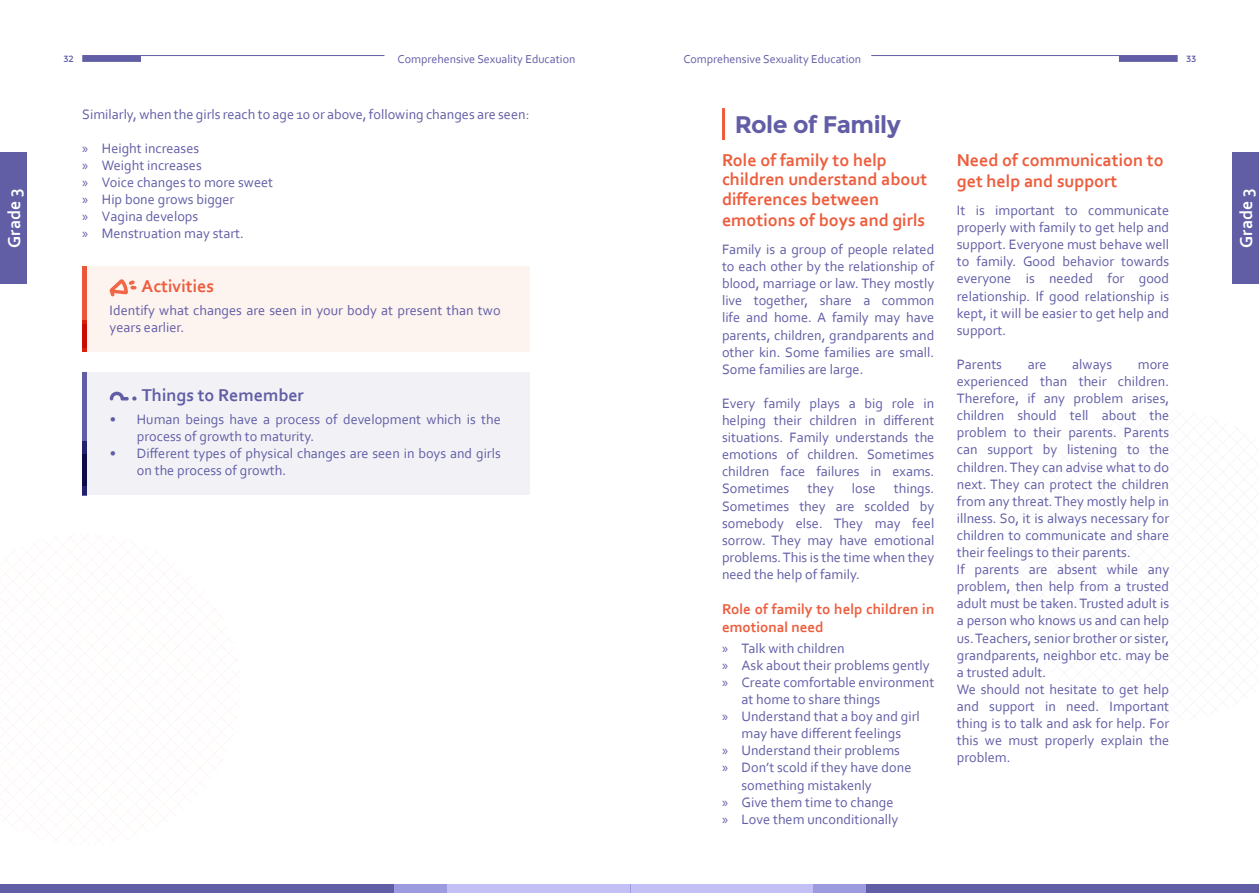
<style>
.page{position:relative;width:1259px;height:893px;background:#fff}
.page>*{position:absolute;margin:0;border:0;box-sizing:border-box;transform-origin:0 0}
.t1{font:700 24px "Montserrat";letter-spacing:-.02em;color:#615ea6}
.t2{font:700 18px/19.5px "Corbel";color:#ed5d3d}
.t3{font:700 18px "Corbel";color:#615ea6}
.t4{font:700 18px "Corbel";color:#fff}
.subtopic{font:700 15px/18px "Corbel";color:#ed5d3d}
.Paragraph{font:14.25px/17.1px "Corbel";color:#615ea6;text-align:justify}
.t5{font:12px "Corbel";color:#615ea6}
.t6{font:9px "Montserrat";color:#615ea6}
.s1{font-family:"Myriad Pro"}
</style>
<div class="page">
<hr style="left:82px;top:55px;width:302px;height:1px;background:#615ea6">
<div style="left:82px;top:56px;width:59px;height:6px;background:#615ea6"></div>
<hr style="left:871px;top:55px;width:306px;height:1px;background:#615ea6">
<div style="left:1119px;top:56px;width:58px;height:6px;background:#615ea6"></div>
<div style="left:0;top:884px;width:629px;height:9px;background:#615ea6"></div>
<div style="left:631px;top:884px;width:628px;height:9px;background:#615ea6"></div>
<div style="left:394px;top:884px;width:236px;height:9px;background:#9e9ae0"></div>
<div style="left:630px;top:884px;width:236px;height:9px;background:#9e9ae0"></div>
<div style="left:448px;top:884px;width:182px;height:9px;background:#c3c0f5"></div>
<div style="left:630px;top:884px;width:182px;height:9px;background:#c3c0f5"></div>
<svg style="left:0;top:535px;width:237px;height:309px"></svg>
<div style="left:82px;top:372px;width:447px;height:123px;background:#f2f2f6"></div>
<div style="left:82px;top:372px;width:5px;height:123px;background:#615ea6"></div>
<div style="left:82px;top:441px;width:5px;height:44px;background:#24226c"></div>
<svg style="left:82px;top:454px;width:5px;height:41px"></svg>
<svg style="left:110px;top:392px;width:27px;height:9px"></svg>
<div style="left:82px;top:266px;width:447px;height:86px;background:#fdf3ef"></div>
<div style="left:82px;top:266px;width:5px;height:86px;background:#ed5d3d"></div>
<div style="left:82px;top:320px;width:5px;height:32px;background:#da200d"></div>
<div style="left:82px;top:324px;width:5px;height:24px;background:#ca0b03"></div>
<svg style="left:110px;top:279px;width:26px;height:18px"></svg>
<div style="left:1232px;top:152px;width:27px;height:132px;background:#615ea6"></div>
<div style="left:0;top:152px;width:27px;height:132px;background:#615ea6"></div>
<hr style="left:722px;top:108px;width:3px;height:32px;background:#ed5d3d">
<p class="t6" style="left:63px;top:54px;width:12px">32</p>
<p class="t5" style="left:397px;top:52px;width:179px">Comprehensive Sexuality Education</p>
<p class="t5" style="left:683px;top:52px;width:179px">Comprehensive Sexuality Education</p>
<p class="t6" style="left:1186px;top:54px;width:12px">33</p>
<p class="Paragraph" style="left:82px;top:105px;width:448px">Similarly, when the girls reach to age 10 or above, following changes are seen:</p>
<p class="Paragraph" style="left:82px;top:139px;width:118px"><span class="s1">»</span> Height increases</p>
<p class="Paragraph" style="left:82px;top:156px;width:121px"><span class="s1">»</span> Weight increases</p>
<p class="Paragraph" style="left:82px;top:173px;width:192px"><span class="s1">»</span> Voice changes to more sweet</p>
<p class="Paragraph" style="left:82px;top:191px;width:154px"><span class="s1">»</span> Hip bone grows bigger</p>
<p class="Paragraph" style="left:82px;top:208px;width:117px"><span class="s1">»</span> Vagina develops</p>
<p class="Paragraph" style="left:82px;top:225px;width:163px"><span class="s1">»</span> Menstruation may start.</p>
<p class="t1" style="left:734px;top:110px;width:168px">Role of Family</p>
<p class="t2" style="left:722px;top:150px;width:207px">Role of family to help children understand about differences between</p>
<p class="t2" style="left:722px;top:210px;width:205px">emotions of boys and girls</p>
<p class="Paragraph" style="left:722px;top:240px;width:214px">Family is a group of people related to each other by the relationship of blood, marriage or law. They mostly live together, share a common life and home. A family may have parents, children, grandparents and other kin. Some families are small.<br>Some families are large.</p>
<p class="Paragraph" style="left:722px;top:394px;width:214px">Every family plays a big role in helping their children in different situations. Family understands the emotions of children. Sometimes children face failures in exams.<br>Sometimes</p>
<p class="t2" style="left:957px;top:149px;width:208px;line-height:21.6px">Need of communication to get help and support</p>
<p class="Paragraph" style="left:957px;top:201px;width:214px">It is important to communicate properly with family to get help and support. Everyone must behave well to family. Good behavior towards everyone is needed for good relationship. If good relationship is kept, it will be easier to get help and support.</p>
<p class="Paragraph" style="left:957px;top:355px;width:47px">Parents</p>
<p class="Paragraph" style="left:1027px;top:355px;width:20px">are</p>
<p class="Paragraph" style="left:1072px;top:355px;width:41px">always</p>
<p class="t4" style="left:3px;top:248px;width:61px;rotate:-90deg">Grade 3</p>
<p class="t4" style="left:1235px;top:248px;width:61px;rotate:-90deg">Grade 3</p>
<p class="t2" style="left:141px;top:276px;width:74px">Activities</p>
<p class="Paragraph" style="left:110px;top:301px;width:392px">Identify what changes are seen in your body at present than two years earlier.</p>
<p class="Paragraph" style="left:957px;top:355px;width:214px;text-indent:181px">more experienced than their children.<br>Therefore, if any problem arises, children should tell about the problem to their parents. Parents can support by listening to the children. They can advise what to do next. They can protect the children from any threat. They mostly help in illness. So, it is always necessary for children to communicate and share their feelings to their parents.</p>
<p class="Paragraph" style="left:957px;top:560px;width:214px">If parents are absent while any problem, then help from a trusted adult must be taken. Trusted adult is a person who knows us and can help us. Teachers, senior brother or sister, grandparents, neighbor etc. may be a trusted adult.</p>
<p class="Paragraph" style="left:957px;top:680px;width:214px">We should not hesitate to get help and support in need. Important thing is to talk and ask for help. For this we must properly explain the problem.</p>
<p class="t3" style="left:142px;top:384px;width:164px">Things to Remember</p>
<p class="Paragraph" style="left:137px;top:410px;width:365px;text-indent:-27px">• Human beings have a process of development which is the process of growth to maturity.</p>
<p class="Paragraph" style="left:137px;top:444px;width:365px;text-indent:-27px">• Different types of physical changes are seen in boys and girls on the process of growth.</p>
<p class="Paragraph" style="left:722px;top:480px;width:214px;text-indent:172px">things.<br>Sometimes they are scolded by somebody else. They may feel sorrow. They may have emotional problems. This is the time when they need the help of family.</p>
<p class="subtopic" style="left:722px;top:600px;width:214px">Role of family to help children in emotional need</p>
<p class="Paragraph" style="left:722px;top:639px;width:124px"><span class="s1">»</span> Talk with children</p>
<p class="Paragraph" style="left:722px;top:656px;width:209px"><span class="s1">»</span> Ask about their problems gently</p>
<p class="Paragraph" style="left:741px;top:673px;width:194px;text-indent:-20px"><span class="s1">»</span> Create comfortable environment at home to share things</p>
<p class="Paragraph" style="left:722px;top:707px;width:199px;text-align:center"><span class="s1">»</span> Understand that a boy and girl may have different feelings</p>
<p class="Paragraph" style="left:722px;top:742px;width:179px"><span class="s1">»</span> Understand their problems</p>
<p class="Paragraph" style="left:741px;top:759px;width:171px;text-indent:-20px"><span class="s1">»</span> Don’t scold if they have done something mistakenly</p>
<p class="Paragraph" style="left:722px;top:793px;width:173px"><span class="s1">»</span> Give them time to change</p>
<p class="Paragraph" style="left:722px;top:810px;width:178px"><span class="s1">»</span> Love them unconditionally</p>
<p class="Paragraph" style="left:807px;top:480px;width:28px">they</p>
<p class="Paragraph" style="left:852px;top:480px;width:25px">lose</p>
</div>
